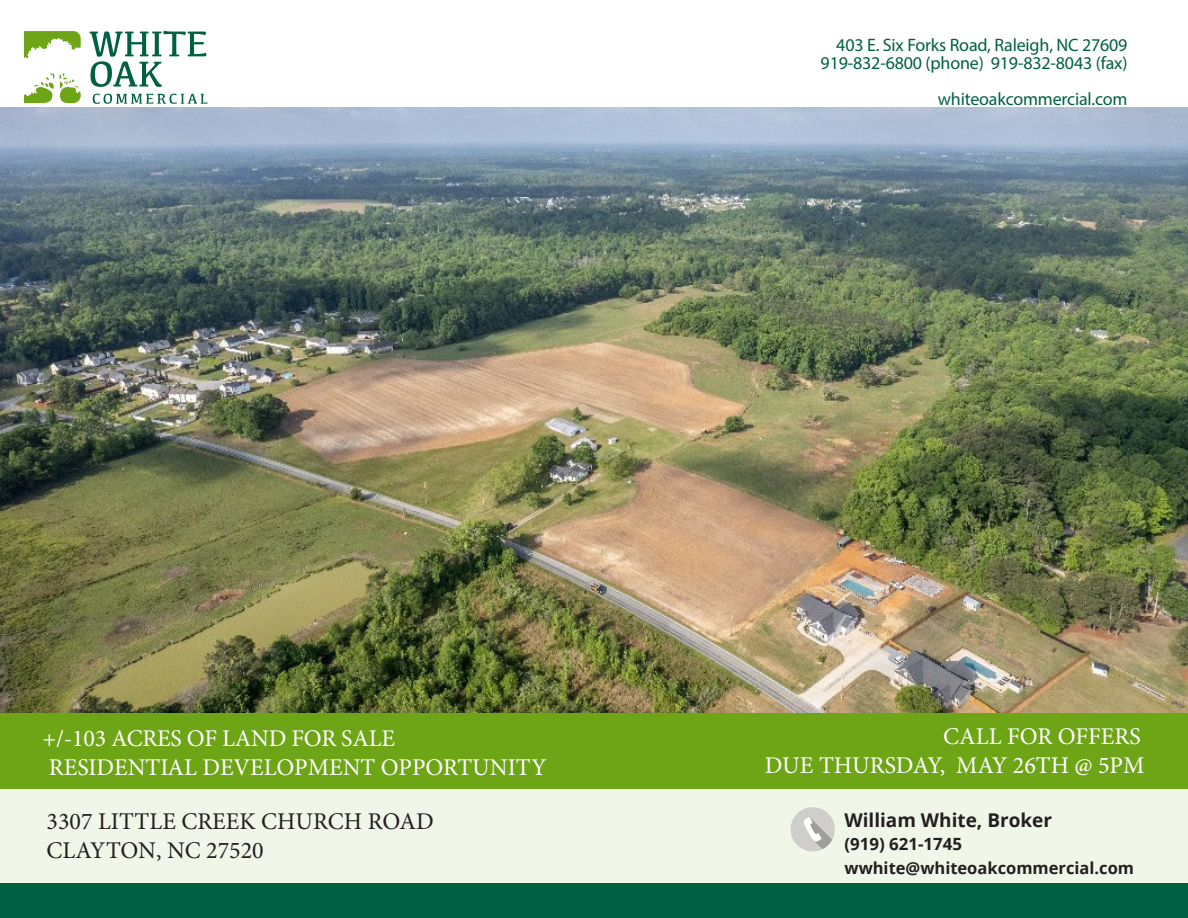
<style>
.page{position:relative;width:1188px;height:918px;background:#fff}
.page>*{position:absolute;margin:0;border:0;box-sizing:border-box;transform-origin:0 0}
.t1{font:27px "Minion Pro";letter-spacing:-.005em;color:#fff}
.t2{font:24px "Minion Pro";color:#fff}
.t3{font:24px "Minion Pro";color:#231f20}
.t4{font:700 18.9px "Open Sans";color:#231f20}
.t5{font:18px "Myriad Pro";letter-spacing:-.01em;color:#006142}
.t6{font:700 16.8px "Open Sans";color:#231f20}
.t7{font:700 16.5px "Open Sans";color:#231f20}
</style>
<div class="page">
<div style="left:0;top:132px;width:1188px;height:786px;background:#f0f6e8"></div>
<div style="left:791px;top:807px;width:44px;height:44px;background:#d0cecb;border-radius:50%"></div>
<svg style="left:804px;top:817px;width:28px;height:32px"></svg>
<svg style="left:25px;top:31px;width:56px;height:72px"></svg>
<svg style="left:90px;top:31px;width:116px;height:56px"></svg>
<svg style="left:93px;top:94px;width:115px;height:10px"></svg>
<div style="left:0;top:884px;width:1188px;height:34px;background:#006142"></div>
<img style="left:0;top:107px;width:1188px;height:606px">
<div style="left:0;top:713px;width:1188px;height:76px;background:#6ea516"></div>
<p class="t5" style="left:836px;top:33px;width:293px">403 E. Six Forks Road, Raleigh, NC 27609</p>
<p class="t5" style="left:821px;top:51px;width:308px">919-832-6800 (phone) 919-832-8043 (fax)</p>
<p class="t5" style="left:938px;top:87px;width:191px">whiteoakcommercial.com</p>
<p class="t1" style="left:51px;top:717px;width:307px">+/-102 Acres of land For Sale</p>
<p class="t1" style="left:52px;top:753px;width:416px">Residential Development Opportunity</p>
<p class="t2" style="left:42px;top:722px;width:354px">+/-103 ACRES OF LAND FOR SALE</p>
<p class="t2" style="left:49px;top:751px;width:499px">RESIDENTIAL DEVELOPMENT OPPORTUNITY</p>
<p class="t3" style="left:47px;top:805px;width:389px">3307 LITTLE CREEK CHURCH ROAD</p>
<p class="t3" style="left:47px;top:834px;width:219px">CLAYTON, NC 27520</p>
<p class="t2" style="left:943px;top:720px;width:199px">CALL FOR OFFERS</p>
<p class="t2" style="left:765px;top:749px;width:381px">DUE THURSDAY, MAY 26TH @ 5PM</p>
<p class="t4" style="left:845px;top:807px;width:209px">William White, Broker</p>
<p class="t6" style="left:845px;top:833px;width:119px">(919) 621-1745</p>
<p class="t7" style="left:845px;top:856px;width:291px">wwhite@whiteoakcommercial.com</p>
</div>
